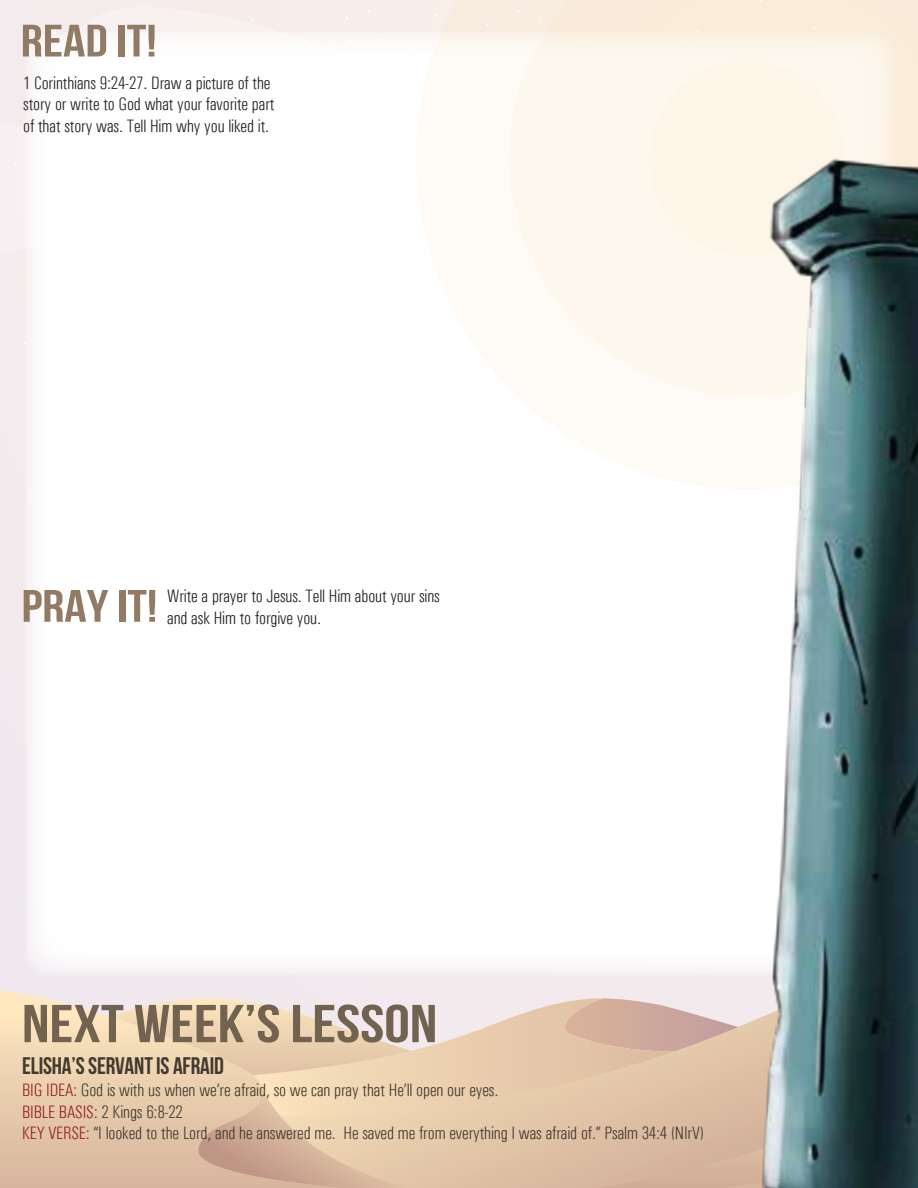
<style>
.page{position:relative;width:918px;height:1188px;background:#f3eaed}
.page>*{position:absolute;margin:0;border:0;box-sizing:border-box;transform-origin:0 0}
.t1{font:53.25px "Bebas Neue";color:#726351;scale:1.21 1}
.t2{font:45.45px "Bebas Neue";color:#927b65;scale:1.21 1}
.t3{font:24px "Bebas Neue";letter-spacing:-.005em;color:#423a30}
.t4{font:300 condensed 18px/21.6px "Univers";letter-spacing:-.01em;color:#423a30}
.t5{font:300 condensed 18px/21.6px "Univers";letter-spacing:-.01em;color:#231f20}
.s1{color:#911e22}
</style>
<div class="page">
<svg style="left:0;top:990px;width:693px;height:198px;background:#e6cbb1"></svg>
<div style="left:25px;top:32px;width:871px;height:943px;background:#fff;border-radius:20px"></div>
<svg style="left:416px;top:0;width:93px;height:51px"></svg>
<svg style="left:509px;top:0;width:409px;height:391px;fill:#fdf8ee"></svg>
<div style="left:649px;top:61px;width:196px;height:195px;background:#fcf5e8;border-radius:50%"></div>
<img style="left:693px;top:70px;width:225px;height:1118px">
<img style="left:14px;top:27px;width:70px;height:364px">
<h2 class="t2" style="left:21px;top:16px;width:114px">READ IT!</h2>
<p class="t5" style="left:23px;top:72px;width:253px">1 Corinthians 9:24-27. Draw a picture of the story or write to God what your favorite part of that story was. Tell Him why you liked it.</p>
<h2 class="t2" style="left:21px;top:581px;width:114px">PRAY IT!</h2>
<p class="t5" style="left:167px;top:586px;width:274px">Write a prayer to Jesus. Tell Him about your sins and ask Him to forgive you.</p>
<h1 class="t1" style="left:22px;top:995px;width:345px">NEXT WEEK’S LESSON</h1>
<h3 class="t3" style="left:22px;top:1053px;width:203px">ELISHA’S SERVANT IS AFRAID</h3>
<p class="t4" style="left:22px;top:1079px;width:683px"><span class="s1">BIG IDEA:</span> God is with us when we’re afraid, so we can pray that He’ll open our eyes.<br><span class="s1">BIBLE BASIS:</span> 2 Kings 6:8-22<br><span class="s1">KEY VERSE:</span> “I looked to the Lord, and he answered me. He saved me from everything I was afraid of.” Psalm 34:4 (NIrV)</p>
</div>
